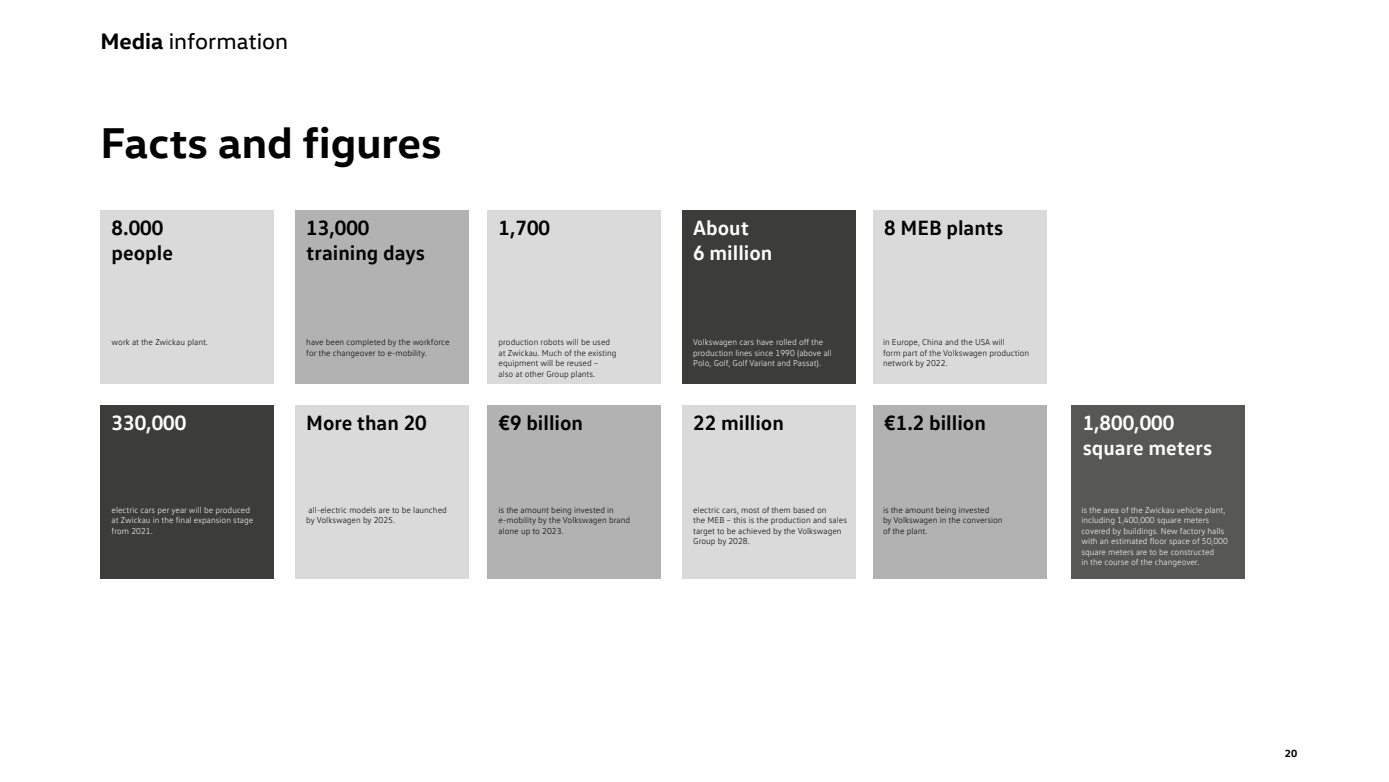
<style>
.page{position:relative;width:1389px;height:782px;background:#fff}
.page>*{position:absolute;margin:0;border:0;box-sizing:border-box;transform-origin:0 0}
.t1{font:700 43.75px "VW Head";color:#000}
.t2{font:22.75px "VW Head";color:#000}
.t3{font:700 21px "VW Text";color:#000}
.t4{font:700 21px/25.2px "VW Text";color:#fff}
.t5{font:700 10.5px "VW Head";color:#000}
.t6{font:300 8.75px/10.5px "VW Text";color:#000}
.t7{font:300 8.75px/10.5px "VW Text";color:#fff}
.s1{font-weight:700}
</style>
<div class="page">
<div style="left:100px;top:210px;width:174px;height:173px;background:#dadada"></div>
<div style="left:295px;top:210px;width:174px;height:173px;background:#b3b2b2"></div>
<div style="left:487px;top:210px;width:174px;height:173px;background:#dadada"></div>
<div style="left:682px;top:210px;width:174px;height:173px;background:#3c3c3b"></div>
<div style="left:873px;top:210px;width:174px;height:173px;background:#dadada"></div>
<div style="left:100px;top:404px;width:174px;height:174px;background:#3c3c3b"></div>
<div style="left:295px;top:404px;width:174px;height:174px;background:#dadada"></div>
<div style="left:487px;top:404px;width:174px;height:174px;background:#b3b2b2"></div>
<div style="left:682px;top:404px;width:174px;height:174px;background:#dadada"></div>
<div style="left:873px;top:404px;width:174px;height:174px;background:#b3b2b2"></div>
<div style="left:1071px;top:404px;width:174px;height:174px;background:#575756"></div>
<h2 class="t2" style="left:100px;top:28px;width:189px"><span class="s1">Media</span> information</h2>
<p class="t1" style="left:100px;top:114px;width:343px">Facts and figures</p>
<p class="t3" style="left:112px;top:214px;width:53px">8.000</p>
<p class="t3" style="left:112px;top:239px;width:63px">people</p>
<p class="t3" style="left:306px;top:214px;width:65px">13,000</p>
<p class="t3" style="left:306px;top:239px;width:120px">training days</p>
<p class="t3" style="left:499px;top:214px;width:53px">1,700</p>
<p class="t4" style="left:693px;top:214px;width:81px">About<br>6 million</p>
<p class="t3" style="left:884px;top:214px;width:121px">8 MEB plants</p>
<p class="t6" style="left:112px;top:337px;width:98px">work at the Zwickau plant.</p>
<p class="t6" style="left:306px;top:337px;width:145px">have been completed by the workforce for the changeover to e-mobility.</p>
<p class="t6" style="left:499px;top:337px;width:119px">production robots will be used at Zwickau. Much of the existing equipment will be reused –<br>also at other Group plants.</p>
<p class="t7" style="left:693px;top:337px;width:140px">Volkswagen cars have rolled off the production lines since 1990 (above all<br>Polo, Golf, Golf Variant and Passat).</p>
<p class="t6" style="left:883px;top:337px;width:148px">in Europe, China and the USA will<br>form part of the Volkswagen production network by 2022.</p>
<p class="t4" style="left:112px;top:409px;width:76px">330,000</p>
<p class="t3" style="left:306px;top:409px;width:122px">More than 20</p>
<p class="t3" style="left:499px;top:409px;width:86px">€9 billion</p>
<p class="t3" style="left:693px;top:409px;width:92px">22 million</p>
<p class="t3" style="left:884px;top:409px;width:103px">€1.2 billion</p>
<p class="t4" style="left:1083px;top:409px;width:131px">1,800,000 square meters</p>
<p class="t7" style="left:112px;top:504px;width:143px">electric cars per year will be produced at Zwickau in the final expansion stage from 2021.</p>
<p class="t6" style="left:306px;top:504px;width:142px">all-electric models are to be launched by Volkswagen by 2025.</p>
<p class="t6" style="left:499px;top:504px;width:133px">is the amount being invested in e-mobility by the Volkswagen brand alone up to 2023.</p>
<p class="t6" style="left:693px;top:504px;width:155px">electric cars, most of them based on<br>the MEB – this is the production and sales target to be achieved by the Volkswagen<br>Group by 2028.</p>
<p class="t6" style="left:883px;top:504px;width:121px">is the amount being invested<br>by Volkswagen in the conversion of the plant.</p>
<p class="t7" style="left:1081px;top:504px;width:148px">is the area of the Zwickau vehicle plant, including 1,400,000 square meters covered by buildings. New factory halls with an estimated floor space of 50,000 square meters are to be constructed<br>in the course of the changeover.</p>
<p class="t5" style="left:1285px;top:746px;width:14px">20</p>
</div>
